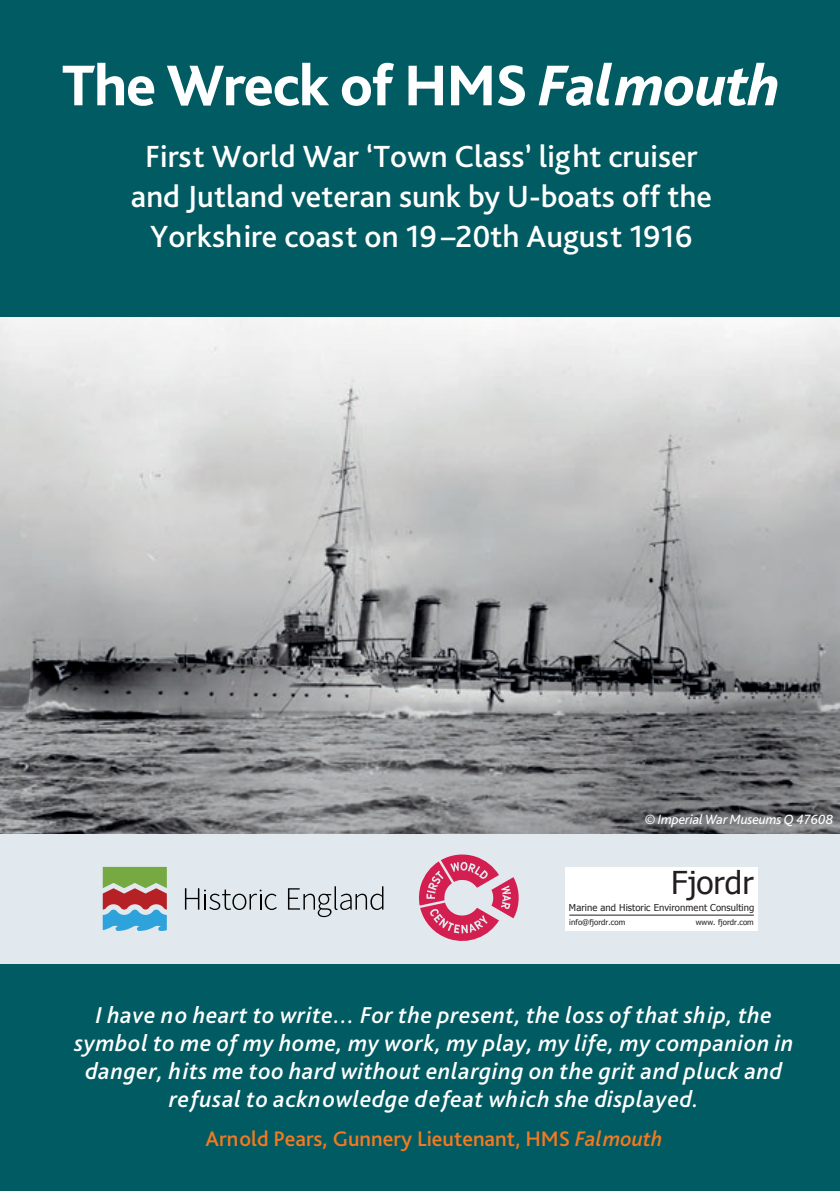
<style>
.page{position:relative;width:840px;height:1191px;background:#fff}
.page>*{position:absolute;margin:0;border:0;box-sizing:border-box;transform-origin:0 0}
.t1{font:800 60px "Bliss Pro";letter-spacing:-.02em;color:#fff}
.t2{font:500 32px/40px "Bliss Pro";color:#fff;text-align:center}
.t3{font:31.4px "Tahoma";color:#231f20}
.t4{font:italic 500 24px/28px "Bliss Pro";letter-spacing:.025em;color:#fff;text-align:center}
.t5{font:500 22px "Bliss Pro";color:#f47921}
.t6{font:italic 14px "Bliss Pro";letter-spacing:-.01em;color:#fff}
.t7{font:9.4px "Tahoma";letter-spacing:.01em;color:#231f20}
.t8{font:7.8px "Tahoma";letter-spacing:.005em;color:#231f20}
.s1{font-style:italic}
</style>
<div class="page">
<div style="left:0;top:801px;width:839px;height:168px;background:#e1e9ee"></div>
<div style="left:0;top:964px;width:839px;height:227px;background:#005c62"></div>
<svg style="left:103px;top:867px;width:64px;height:64px"></svg>
<svg style="left:418px;top:854px;width:101px;height:87px"></svg>
<div style="left:564px;top:867px;width:193px;height:64px;background:#fff"></div>
<hr style="left:569px;top:914px;width:184px;height:1px;background:#231f20">
<img style="left:0;top:316px;width:839px;height:517px">
<div style="left:0;top:0;width:839px;height:316px;background:#005c62"></div>
<svg style="left:185px;top:888px;width:91px;height:22px"></svg>
<svg style="left:288px;top:886px;width:95px;height:31px"></svg>
<h1 class="t1" style="left:62px;top:48px;width:720px">The Wreck of HMS <span class="s1">Falmouth</span></h1>
<h1 class="t2" style="left:131px;top:136px;width:582px">First World War ‘Town Class’ light cruiser and Jutland veteran sunk by U-boats off the<br>Yorkshire coast on 19 –20th August 1916</h1>
<p class="t6" style="left:644px;top:811px;width:190px">© Imperial War Museums Q 47608</p>
<p class="t3" style="left:671px;top:862px;width:84px">Fjordr</p>
<p class="t7" style="left:568px;top:900px;width:187px">Marine and Historic Environment Consulting</p>
<p class="t8" style="left:569px;top:917px;width:57px">info@fjordr.com</p>
<p class="t8" style="left:695px;top:917px;width:60px">www. fjordr.com</p>
<p class="t4" style="left:74px;top:1000px;width:720px">I have no heart to write… For the present, the loss of that ship, the symbol to me of my home, my work, my play, my life, my companion in danger, hits me too hard without enlarging on the grit and pluck and refusal to acknowledge defeat which she displayed.</p>
<p class="t5" style="left:205px;top:1125px;width:458px">Arnold Pears, Gunnery Lieutenant, HMS <span class="s1">Falmouth</span></p>
</div>
